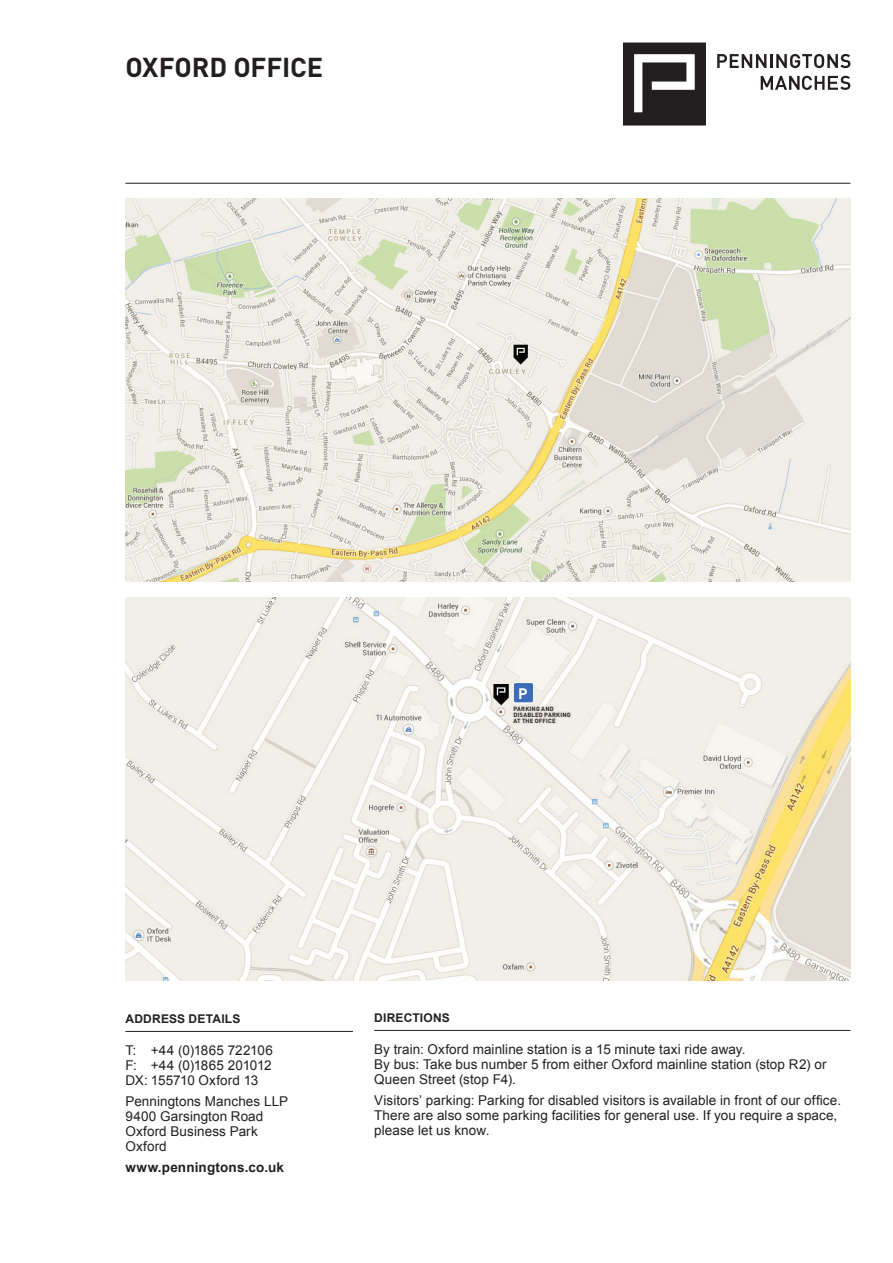
<style>
.page{position:relative;width:893px;height:1263px;background:#fff}
.page>*{position:absolute;margin:0;border:0;box-sizing:border-box;transform-origin:0 0}
.t1{font:700 27px "DIN";letter-spacing:-.005em;color:#231f20}
.t2{font:700 15px "DIN";color:#fff}
.t3{font:13.5px/15px "Arial";letter-spacing:.005em;color:#231f20}
.t4{font:700 13.5px "Arial";letter-spacing:.015em;color:#231f20}
.t5{font:700 12px "Arial";letter-spacing:.015em;color:#231f20}
.t6{font:700 6px "DIN";color:#231f20}
</style>
<div class="page">
<hr style="left:125px;top:1031px;width:228px;height:1px;background:#231f20">
<img style="left:125px;top:199px;width:725px;height:383px">
<img style="left:125px;top:597px;width:725px;height:383px">
<svg style="left:623px;top:43px;width:83px;height:83px"></svg>
<svg style="left:761px;top:76px;width:89px;height:14px"></svg>
<svg style="left:717px;top:54px;width:49px;height:14px"></svg>
<hr style="left:770px;top:54px;width:3px;height:14px;background:#231f20">
<svg style="left:776px;top:54px;width:74px;height:14px"></svg>
<hr style="left:374px;top:1030px;width:476px;height:1px;background:#231f20">
<hr style="left:125px;top:183px;width:725px;height:1px;background:#231f20">
<div style="left:513px;top:683px;width:21px;height:20px;background:#3b6cb5;border-radius:2px"></div>
<div style="left:513px;top:682px;width:21px;height:21px;border:1px solid #fff;border-radius:2px"></div>
<svg style="left:509px;top:698px;width:65px;height:29px"></svg>
<h1 class="t1" style="left:125px;top:49px;width:51px">OXFORD</h1>
<h1 class="t1" style="left:233px;top:49px;width:91px">OFFICE</h1>
<p class="t2" style="left:518px;top:684px;width:11px">P</p>
<p class="t6" style="left:513px;top:705px;width:9px">PARKING</p>
<p class="t6" style="left:541px;top:705px;width:6px">AND</p>
<p class="t6" style="left:513px;top:711px;width:5px">DISABLED</p>
<p class="t6" style="left:544px;top:711px;width:9px">PARKING</p>
<p class="t6" style="left:513px;top:717px;width:26px">AT THE OFFICE</p>
<p class="t5" style="left:125px;top:1010px;width:117px">ADDRESS DETAILS</p>
<p class="t3" style="left:125px;top:1042px;width:149px;text-align:justify">T: +44 (0)1865 722106<br>F: +44 (0)1865 201012<br>DX: 155710 Oxford 13</p>
<p class="t3" style="left:125px;top:1094px;width:164px">Penningtons Manches LLP<br>9400 Garsington Road<br>Oxford Business Park<br>Oxford</p>
<p class="t4" style="left:125px;top:1158px;width:160px">www.penningtons.co.uk</p>
<p class="t5" style="left:374px;top:1009px;width:76px">Directions</p>
<p class="t3" style="left:374px;top:1041px;width:454px">By train: Oxford mainline station is a 15 minute taxi ride away.<br>By bus: Take bus number 5 from either Oxford mainline station (stop R2) or<br>Queen Street (stop F4).</p>
<p class="t3" style="left:374px;top:1093px;width:468px">Visitors’ parking: Parking for disabled visitors is available in front of our office.<br>There are also some parking facilities for general use. If you require a space, please let us know.</p>
</div>
